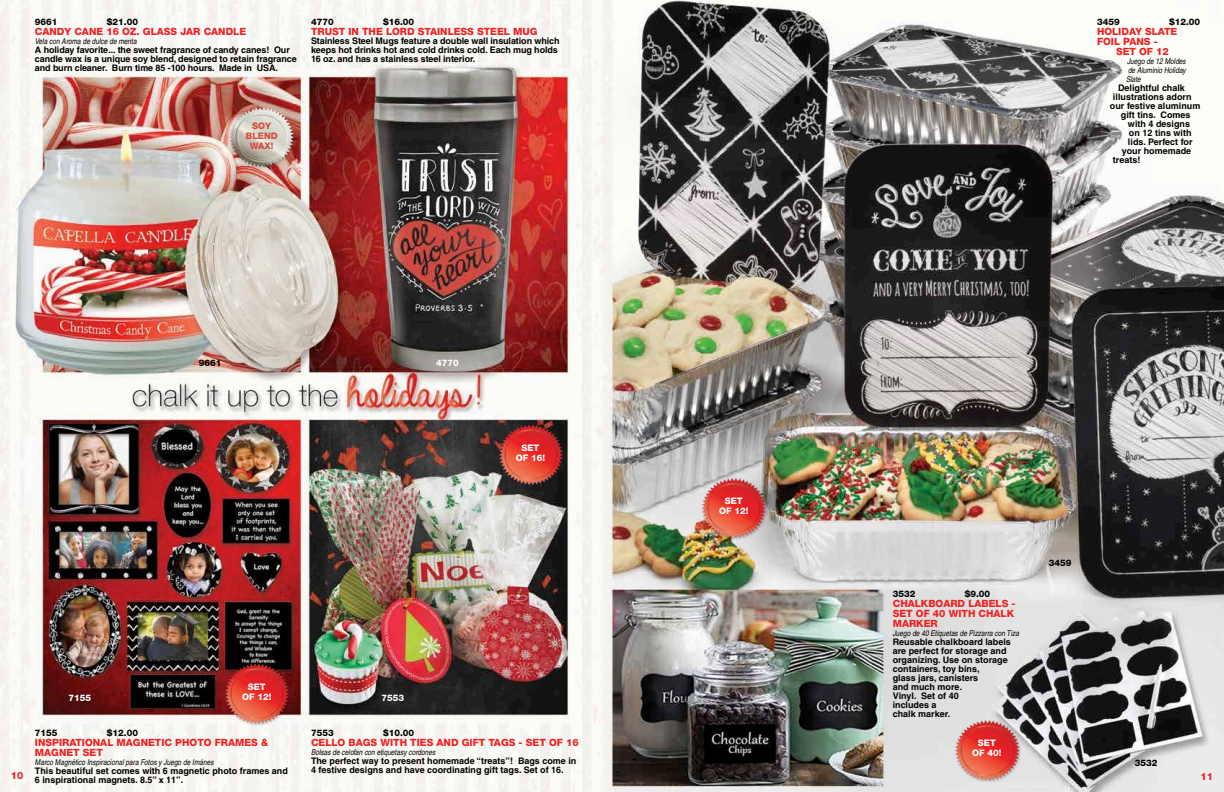
<style>
.page{position:relative;width:1224px;height:792px;background:#fff}
.page>*{position:absolute;margin:0;border:0;box-sizing:border-box;transform-origin:0 0}
.t1{font:800 10px/10px "Helvetica Neue";color:#ed2324}
.t2{font:700 9px/9px "Helvetica";color:#000}
.t3{font:800 9px "Helvetica Neue";color:#000}
.t4{font:800 9px/10px "Helvetica Neue";color:#fffefe;text-align:center}
.t5{font:800 9px/10px "Helvetica Neue";color:#d64a39;text-align:center}
.t6{font:italic condensed 8px/9px "Helvetica";color:#000;text-align:justify}
</style>
<div class="page">
<img style="left:0;top:0;width:1224px;height:792px">
<img style="left:482px;top:409px;width:98px;height:91px">
<img style="left:686px;top:462px;width:97px;height:92px">
<img style="left:214px;top:91px;width:97px;height:92px">
<img style="left:209px;top:648px;width:97px;height:91px">
<img style="left:939px;top:704px;width:97px;height:88px">
<p class="t3" style="left:35px;top:16px;width:24px">9661</p>
<p class="t3" style="left:107px;top:16px;width:33px">$21.00</p>
<p class="t1" style="left:35px;top:26px;width:213px">CANDY CANE 16 OZ. GLASS JAR CANDLE</p>
<p class="t6" style="left:35px;top:37px;width:103px">Vela con Aroma de dulce de menta</p>
<p class="t2" style="left:35px;top:45px;width:263px">A holiday favorite... the sweet fragrance of candy canes! Our candle wax is a unique soy blend, designed to retain fragrance and burn cleaner. Burn time 85 -100 hours. Made in USA.</p>
<p class="t3" style="left:311px;top:16px;width:24px">4770</p>
<p class="t3" style="left:383px;top:16px;width:33px">$16.00</p>
<p class="t1" style="left:311px;top:26px;width:228px">TRUST IN THE LORD STAINLESS STEEL MUG</p>
<p class="t2" style="left:311px;top:36px;width:250px">Stainless Steel Mugs feature a double wall insulation which keeps hot drinks hot and cold drinks cold. Each mug holds<br>16 oz. and has a stainless steel interior.</p>
<p class="t5" style="left:246px;top:121px;width:33px">SOY<br>BLEND<br>WAX!</p>
<p class="t3" style="left:199px;top:357px;width:24px">9661</p>
<p class="t4" style="left:436px;top:358px;width:24px">4770</p>
<p class="t4" style="left:516px;top:442px;width:31px">SET<br>OF 16!</p>
<p class="t4" style="left:719px;top:496px;width:31px">SET<br>OF 12!</p>
<p class="t3" style="left:1097px;top:16px;width:24px">3459</p>
<p class="t3" style="left:1169px;top:16px;width:33px">$12.00</p>
<p class="t1" style="left:1097px;top:26px;width:82px">HOLIDAY SLATE<br>FOIL PANS -</p>
<p class="t1" style="left:1116px;top:46px;width:54px">SET OF 12</p>
<p class="t6" style="left:1126px;top:57px;width:61px">Juego de 12 Moldes de Aluminio Holiday Slate</p>
<p class="t2" style="left:1118px;top:83px;width:68px">Delightful chalk</p>
<p class="t2" style="left:1113px;top:92px;width:80px">illustrations adorn</p>
<p class="t2" style="left:1110px;top:101px;width:92px">our festive aluminum</p>
<p class="t2" style="left:1121px;top:110px;width:71px">gift tins. Comes</p>
<p class="t2" style="left:1128px;top:119px;width:64px">with 4 designs</p>
<p class="t2" style="left:1129px;top:128px;width:64px">on 12 tins with</p>
<p class="t2" style="left:1128px;top:137px;width:66px">lids. Perfect for</p>
<p class="t2" style="left:1122px;top:146px;width:71px">your homemade</p>
<p class="t2" style="left:1113px;top:155px;width:29px">treats!</p>
<p class="t3" style="left:1049px;top:557px;width:24px">3459</p>
<p class="t3" style="left:893px;top:589px;width:24px">3532</p>
<p class="t3" style="left:965px;top:589px;width:27px">$9.00</p>
<p class="t1" style="left:893px;top:599px;width:124px">CHALKBOARD LABELS -<br>SET OF 40 WITH CHALK<br>MARKER</p>
<p class="t6" style="left:893px;top:629px;width:128px">Juego de 40 Etiquetas de Pizzarra con Tiza</p>
<p class="t2" style="left:893px;top:637px;width:120px">Reusable chalkboard labels are perfect for storage and organizing. Use on storage containers, toy bins,<br>glass jars, canisters<br>and much more.<br>Vinyl. Set of 40<br>includes a<br>chalk marker.</p>
<p class="t4" style="left:972px;top:738px;width:31px">SET<br>OF 40!</p>
<p class="t4" style="left:242px;top:681px;width:31px">SET<br>OF 12!</p>
<p class="t4" style="left:68px;top:692px;width:24px">7155</p>
<p class="t4" style="left:382px;top:692px;width:24px">7553</p>
<p class="t3" style="left:35px;top:727px;width:24px">7155</p>
<p class="t3" style="left:107px;top:727px;width:33px">$12.00</p>
<p class="t1" style="left:35px;top:737px;width:235px">INSPIRATIONAL MAGNETIC PHOTO FRAMES &amp;<br>MAGNET SET</p>
<p class="t6" style="left:35px;top:758px;width:180px">Marco Magnético Inspiracional para Fotos y Juego de Imánes</p>
<p class="t2" style="left:35px;top:766px;width:254px">This beautiful set comes with 6 magnetic photo frames and<br>6 inspirational magnets. 8.5” x 11”.</p>
<p class="t3" style="left:311px;top:727px;width:24px">7553</p>
<p class="t3" style="left:383px;top:727px;width:33px">$10.00</p>
<p class="t1" style="left:311px;top:737px;width:269px">CELLO BAGS WITH TIES AND GIFT TAGS - SET OF 16</p>
<p class="t6" style="left:311px;top:748px;width:126px">Bolsas de celofan con etiquetasy cordones</p>
<p class="t2" style="left:311px;top:756px;width:267px">The perfect way to present homemade “treats”! Bags come in<br>4 festive designs and have coordinating gift tags. Set of 16.</p>
<p class="t3" style="left:1135px;top:758px;width:24px">3532</p>
<p class="t1" style="left:11px;top:771px;width:14px">10</p>
<p class="t1" style="left:1200px;top:771px;width:14px">11</p>
</div>
